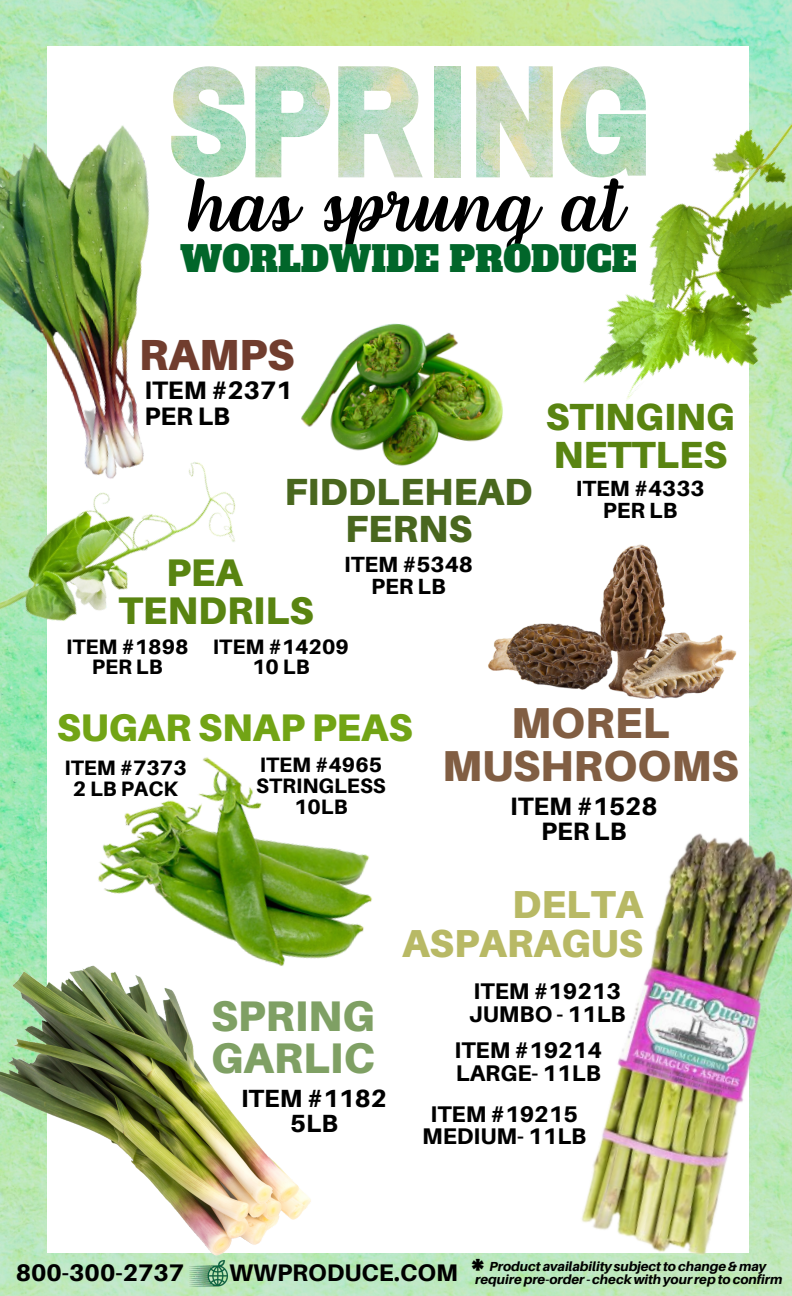
<style>
.page{position:relative;width:792px;height:1296px;background:#fff}
.page>*{position:absolute;margin:0;border:0;box-sizing:border-box;transform-origin:0 0}
.t1{font:71px "Together";color:#000}
.t2{font:900 43.5px "Aileron";color:#713d2e}
.t3{font:900 43.3px/43px "Aileron";color:#815e43;text-align:center}
.t4{font:900 42.8px/42.5px "Aileron";color:#7fa064}
.t5{font:900 39px/38.7px "Aileron";color:#b8b965;text-align:right}
.t6{font:900 38.5px "Aileron";color:#72a415}
.t7{font:900 38.5px/38.2px "Aileron";color:#598411}
.t8{font:900 37.9px/37.6px "Aileron";color:#49671e;text-align:center}
.t9{font:900 37.8px/37.5px "Aileron";color:#598411}
.t10{font:35px "Alfa Slab One";color:#01662a}
.t11{font:31.5px "Alfa Slab One";color:#000}
.t12{font:800 25.3px/25.3px "Aileron";color:#000}
.t13{font:800 25.2px/25.2px "Aileron";color:#000;text-align:center}
.t14{font:800 24.9px/24.9px "Aileron";color:#000;text-align:center}
.t15{font:800 24px "Aileron";color:#000}
.t16{font:800 22.7px/22.7px "Aileron";color:#000}
.t17{font:800 22px/22px "Aileron";color:#000;text-align:center}
.t18{font:800 20.9px/20.9px "Aileron";color:#000;text-align:center}
.t19{font:italic 800 13.1px "Aileron";color:#000}
</style>
<div class="page">
<img style="left:0;top:0;width:792px;height:1296px">
<div style="left:47px;top:46px;width:701px;height:1207px;background:#fff"></div>
<img style="left:174px;top:66px;width:70px;height:24px">
<img style="left:255px;top:66px;width:75px;height:111px">
<img style="left:338px;top:66px;width:85px;height:111px">
<img style="left:434px;top:66px;width:26px;height:111px">
<img style="left:476px;top:66px;width:77px;height:111px">
<img style="left:562px;top:66px;width:84px;height:38px">
<img style="left:301px;top:323px;width:202px;height:143px">
<img style="left:0;top:90px;width:269px;height:321px">
<img style="left:522px;top:744px;width:270px;height:552px">
<img style="left:523px;top:104px;width:269px;height:355px">
<img style="left:488px;top:544px;width:249px;height:155px">
<img style="left:98px;top:757px;width:275px;height:203px">
<img style="left:0;top:411px;width:236px;height:286px">
<img style="left:189px;top:1263px;width:39px;height:23px">
<img style="left:0;top:960px;width:387px;height:303px">
<h1 class="t1" style="left:191px;top:161px;width:436px">has sprung at</h1>
<h3 class="t10" style="left:180px;top:236px;width:458px">WORLDWIDE PRODUCE</h3>
<h2 class="t2" style="left:139px;top:328px;width:157px">RAMPS</h2>
<h3 class="t12" style="left:144px;top:377px;width:150px">ITEM #2371<br>PER LB</h3>
<h3 class="t8" style="left:284px;top:472px;width:250px">FIDDLEHEAD<br>FERNS</h3>
<h3 class="t17" style="left:344px;top:553px;width:130px">ITEM #5348<br>PER LB</h3>
<h3 class="t7" style="left:119px;top:553px;width:197px;text-indent:47px">PEA<br>TENDRILS</h3>
<h3 class="t18" style="left:66px;top:636px;width:124px;line-height:20.2px">ITEM #1898<br>PER LB</h3>
<h3 class="t18" style="left:213px;top:636px;width:137px;line-height:20.2px">ITEM #14209<br>10 LB</h3>
<h3 class="t9" style="left:546px;top:398px;width:190px">STINGING<br>NETTLES</h3>
<h3 class="t17" style="left:576px;top:477px;width:130px">ITEM #4333<br>PER LB</h3>
<h3 class="t6" style="left:57px;top:704px;width:357px">SUGAR SNAP PEAS</h3>
<h3 class="t18" style="left:64px;top:757px;width:124px">ITEM #7373<br>2 LB PACK</h3>
<h3 class="t18" style="left:256px;top:754px;width:131px">ITEM #4965<br>STRINGLESS<br>10LB</h3>
<h3 class="t3" style="left:442px;top:701px;width:298px">MOREL<br>MUSHROOMS</h3>
<h3 class="t13" style="left:510px;top:793px;width:149px">ITEM #1528<br>PER LB</h3>
<h3 class="t4" style="left:211px;top:994px;width:165px">SPRING<br>GARLIC</h3>
<h3 class="t14" style="left:241px;top:1086px;width:147px">ITEM #1182<br>5LB</h3>
<h3 class="t5" style="left:402px;top:885px;width:243px">DELTA<br>ASPARAGUS</h3>
<h3 class="t16" style="left:469px;top:980px;width:158px">ITEM #19213<br>JUMBO - 11LB</h3>
<h3 class="t16" style="left:455px;top:1039px;width:149px">ITEM #19214<br>LARGE- 11LB</h3>
<h3 class="t16" style="left:422px;top:1102px;width:166px;text-align:center">ITEM #19215<br>MEDIUM- 11LB</h3>
<h3 class="t11" style="left:472px;top:1252px;width:14px">*</h3>
<p class="t19" style="left:475px;top:1271px;width:309px">requirepre-order-check withyourreptoconfirm</p>
<h3 class="t15" style="left:16px;top:1258px;width:170px">800-300-2737</h3>
<h3 class="t15" style="left:229px;top:1258px;width:230px">WWPRODUCE.COM</h3>
<p class="t19" style="left:490px;top:1258px;width:278px">Product availability subjecttochange&amp;may</p>
</div>
